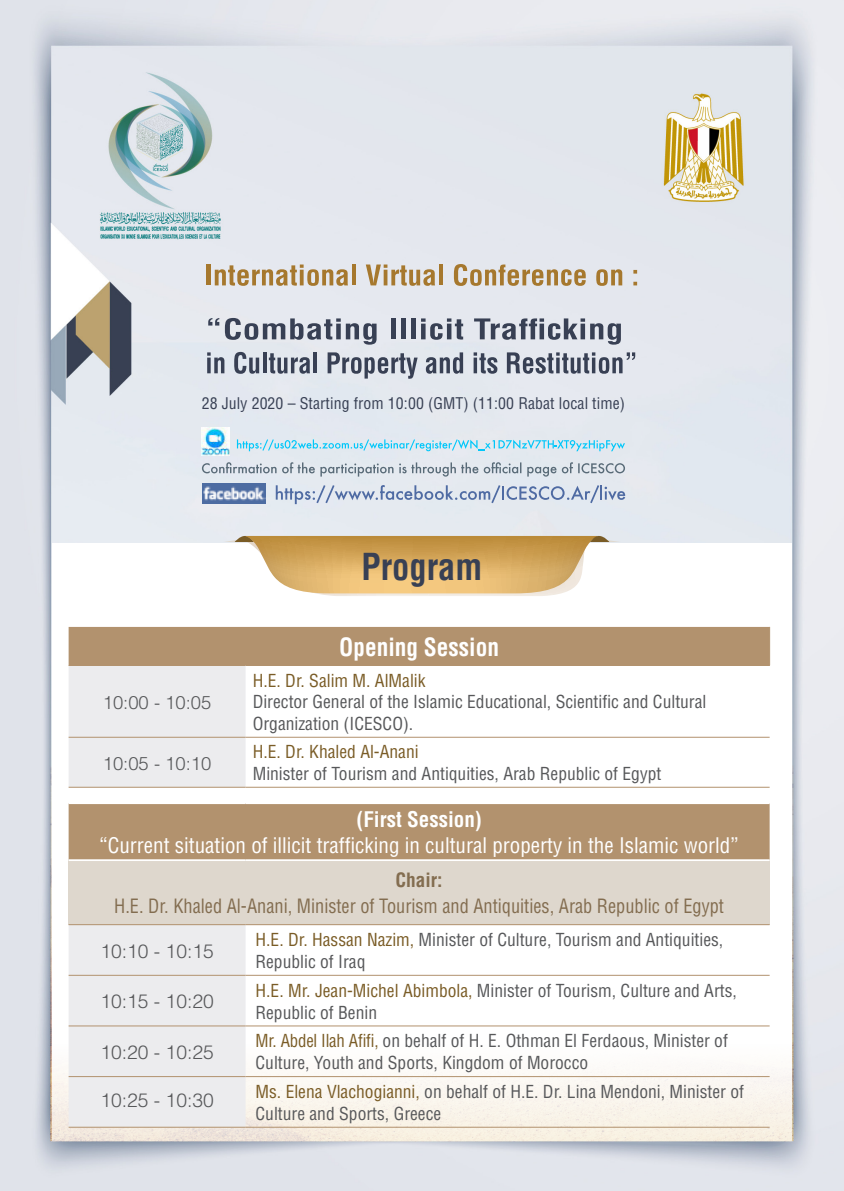
<style>
.page{position:relative;width:844px;height:1191px;background:#fff}
.page>*{position:absolute;margin:0;border:0;box-sizing:border-box;transform-origin:0 0}
.t1{font:700 condensed 36.23px "Helvetica";color:#384054;scale:.95 1}
.t2{font:700 condensed 24.5px "Helvetica";color:#fff;scale:.95 1}
.t3{font:condensed 21px/26.2px "Helvetica";color:#fff;text-align:center}
.t4{font:condensed 19.25px/26.2px "Helvetica";color:#836d50;text-align:center;scale:.95 1}
.t5{font:300 19.25px "Helvetica";color:#57585a}
.t6{font:300 18.38px "Helvetica";color:#57585a}
.t7{font:condensed 17.5px/21.7px "Helvetica";color:#57585a}
.t8{font:condensed 17.5px "Helvetica";color:#7a5c26}
.t9{font:condensed 15.75px "Helvetica";letter-spacing:.005em;color:#384054}
.s1{color:#7a5c26}
.s2{font-weight:700}
</style>
<div class="page">
<img style="left:0;top:0;width:843px;height:1191px">
<svg style="left:52px;top:543px;width:739px;height:598px"></svg>
<svg style="left:224px;top:536px;width:396px;height:60px"></svg>
<svg style="left:237px;top:439px;width:388px;height:12px"></svg>
<svg style="left:202px;top:462px;width:423px;height:14px"></svg>
<svg style="left:276px;top:485px;width:349px;height:19px"></svg>
<img style="left:201px;top:427px;width:28px;height:28px">
<img style="left:202px;top:483px;width:63px;height:21px">
<svg style="left:69px;top:627px;width:700px;height:232px"></svg>
<svg style="left:69px;top:666px;width:176px;height:461px;fill:#ececee"></svg>
<div style="left:69px;top:860px;width:700px;height:64px;background:#ded7cd"></div>
<hr style="left:769px;top:627px;width:1px;height:38px;background:#b2926e">
<hr style="left:245px;top:802px;width:524px;height:2px;background:#fff">
<hr style="left:69px;top:802px;width:176px;height:2px;background:#fff">
<hr style="left:245px;top:859px;width:524px;height:2px;background:#fff">
<hr style="left:69px;top:859px;width:176px;height:2px;background:#fff">
<hr style="left:245px;top:665px;width:524px;height:1px;background:#b2926e">
<hr style="left:69px;top:665px;width:176px;height:1px;background:#b2926e">
<hr style="left:245px;top:737px;width:524px;height:1px;background:#b2926e">
<hr style="left:69px;top:737px;width:176px;height:1px;background:#b2926e">
<hr style="left:245px;top:787px;width:524px;height:1px;background:#b2926e">
<hr style="left:69px;top:787px;width:176px;height:1px;background:#b2926e">
<hr style="left:245px;top:924px;width:524px;height:1px;background:#b2926e">
<hr style="left:69px;top:924px;width:176px;height:1px;background:#b2926e">
<hr style="left:69px;top:975px;width:176px;height:1px;background:#b2926e">
<hr style="left:69px;top:1025px;width:176px;height:1px;background:#b2926e">
<hr style="left:69px;top:1076px;width:176px;height:1px;background:#b2926e">
<hr style="left:69px;top:1127px;width:176px;height:1px;background:#b2926e">
<hr style="left:245px;top:975px;width:524px;height:1px;background:#b2926e">
<hr style="left:245px;top:1025px;width:524px;height:1px;background:#b2926e">
<hr style="left:245px;top:1127px;width:524px;height:1px;background:#b2926e">
<hr style="left:245px;top:1076px;width:524px;height:1px;background:#b2926e">
<svg style="left:208px;top:318px;width:11px;height:7px"></svg>
<svg style="left:225px;top:318px;width:115px;height:22px"></svg>
<svg style="left:336px;top:324px;width:4px;height:15px"></svg>
<svg style="left:346px;top:323px;width:30px;height:22px"></svg>
<div style="left:390px;top:318px;width:5px;height:21px;background:#384054"></div>
<hr style="left:401px;top:318px;width:4px;height:21px;background:#384054">
<hr style="left:411px;top:318px;width:4px;height:21px;background:#384054">
<svg style="left:421px;top:318px;width:42px;height:22px"></svg>
<svg style="left:474px;top:318px;width:146px;height:27px"></svg>
<svg style="left:207px;top:352px;width:17px;height:21px"></svg>
<svg style="left:234px;top:352px;width:25px;height:22px"></svg>
<hr style="left:263px;top:352px;width:3px;height:21px;background:#384054">
<svg style="left:269px;top:353px;width:41px;height:21px"></svg>
<hr style="left:313px;top:352px;width:4px;height:21px;background:#384054">
<svg style="left:327px;top:352px;width:90px;height:27px"></svg>
<svg style="left:426px;top:352px;width:37px;height:22px"></svg>
<svg style="left:473px;top:352px;width:24px;height:22px"></svg>
<svg style="left:506px;top:352px;width:129px;height:22px"></svg>
<hr style="left:207px;top:264px;width:4px;height:21px;background:#a6782e">
<svg style="left:215px;top:264px;width:133px;height:22px"></svg>
<hr style="left:352px;top:264px;width:3px;height:21px;background:#a6782e">
<svg style="left:366px;top:264px;width:69px;height:22px"></svg>
<hr style="left:439px;top:264px;width:3px;height:21px;background:#a6782e">
<svg style="left:454px;top:264px;width:131px;height:22px"></svg>
<svg style="left:596px;top:269px;width:26px;height:17px"></svg>
<svg style="left:633px;top:270px;width:4px;height:4px"></svg>
<svg style="left:633px;top:282px;width:4px;height:3px"></svg>
<p class="t9" style="left:202px;top:393px;width:425px">28 July 2020 – Starting from 10:00 (GMT) (11:00 Rabat local time(</p>
<p class="t6" style="left:103px;top:690px;width:110px">10:00 - 10:05</p>
<p class="t1" style="left:361px;top:544px;width:128px">Program</p>
<p class="t2" style="left:339px;top:631px;width:170px">Opening Session</p>
<p class="t7" style="left:253px;top:669px;width:455px"><span class="s1">H .E. Dr. Salim M. AlMalik<br></span>Director General of the Islamic Educational, Scientific and Cultural<br>Organization (ICESCO .(</p>
<p class="t8" style="left:253px;top:741px;width:167px">H .E. Dr. Khaled Al-Anani</p>
<p class="t6" style="left:103px;top:751px;width:110px">10:05 - 10:10</p>
<p class="t7" style="left:253px;top:763px;width:410px">Minister of Tourism and Antiquities, Arab Republic of Egypt</p>
<p class="t3" style="left:100px;top:806px;width:640px"><span class="s2">(First Session(<br></span>“Current situation of illicit trafficking in cultural property in the Islamic world“</p>
<p class="t4" style="left:114px;top:867px;width:643px"><span class="s2">Chair:<br></span>.E.H Dr. Khaled Al-Anani, Minister of Tourism and Antiquities, Arab Republic of Egypt</p>
<p class="t7" style="left:255px;top:928px;width:469px"><span class="s1">H .E. Dr. Hassan Nazim,</span> Minister of Culture, Tourism and Antiquities,</p>
<p class="t5" style="left:100px;top:938px;width:115px">10:10 - 10:15</p>
<p class="t7" style="left:255px;top:950px;width:111px">Republic of Iraq</p>
<p class="t7" style="left:255px;top:979px;width:482px"><span class="s1">H .E. Mr. Jean-Michel Abimbola,</span> Minister of Tourism, Culture and Arts,</p>
<p class="t5" style="left:100px;top:989px;width:115px">10:15 - 10:20</p>
<p class="t7" style="left:255px;top:1001px;width:123px">Republic of Benin</p>
<p class="t7" style="left:255px;top:1030px;width:474px"><span class="s1">Mr. Abdel Ilah Afifi,</span> on behalf of H .E. Othman El Ferdaous, Minister of</p>
<p class="t5" style="left:100px;top:1040px;width:115px">10:20 - 10:25</p>
<p class="t7" style="left:255px;top:1051px;width:334px">Culture, Youth and Sports, Kingdom of Morocco</p>
<p class="t7" style="left:255px;top:1080px;width:490px"><span class="s1">Ms. Elena Vlachogianni,</span> on behalf of H .E. Dr. Lina Mendoni, Minister of</p>
<p class="t5" style="left:100px;top:1088px;width:115px">10:25 - 10:30</p>
<p class="t7" style="left:255px;top:1102px;width:187px">Culture and Sports, Greece</p>
</div>
